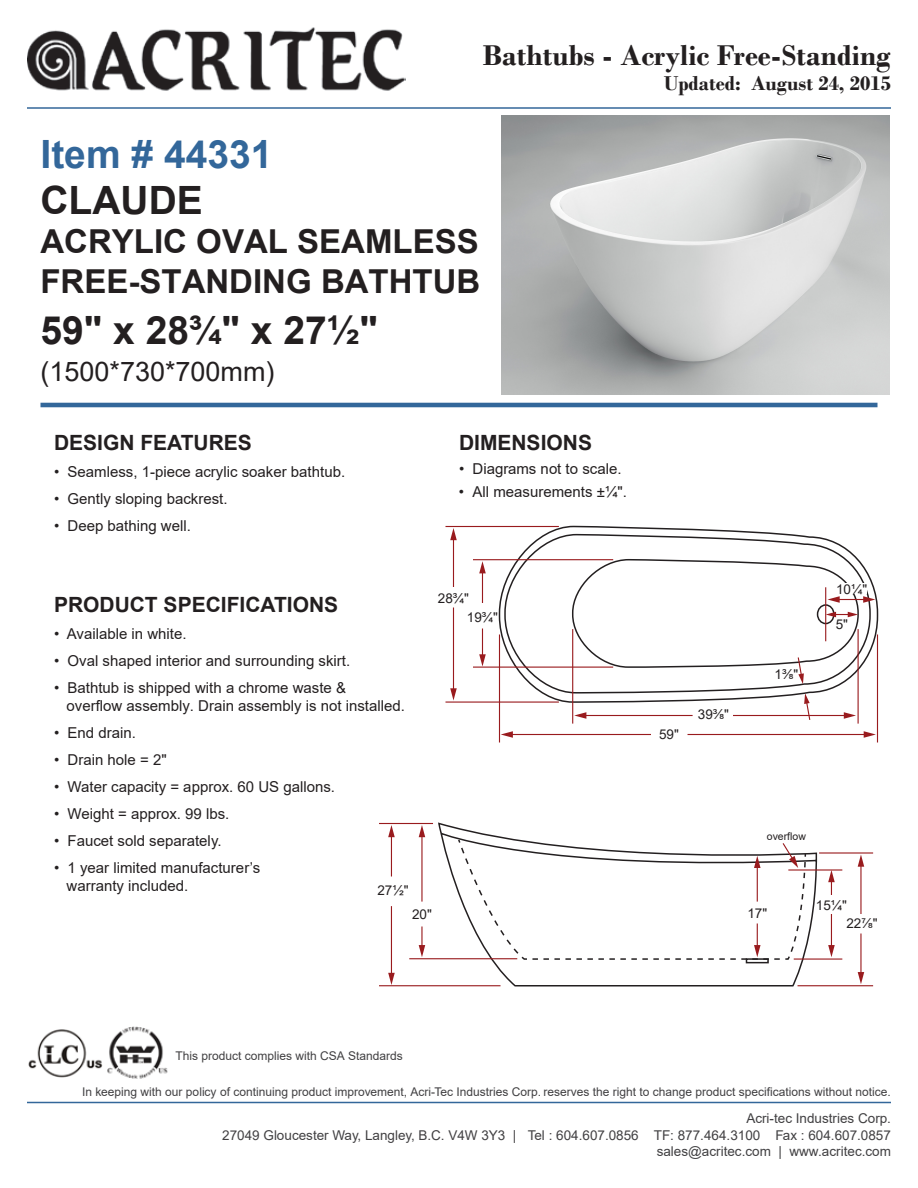
<style>
.page{position:relative;width:918px;height:1188px;background:#fff}
.page>*{position:absolute;margin:0;border:0;box-sizing:border-box;transform-origin:0 0}
.t1{font:700 39px "Arial";color:#231f20}
.t2{font:700 39px "Arial";color:#33679a}
.t3{font:700 33px/39.6px "Arial";color:#231f20}
.t4{font:700 30px "Bodoni";color:#231f20}
.t5{font:27px "Arial";color:#231f20}
.t6{font:700 21px "Arial";color:#231f20}
.t7{font:700 21px "Bodoni";color:#231f20}
.t8{font:15px/18px "Arial";color:#231f20}
.t9{font:13.5px/16.2px "Arial";color:#414042;text-align:right}
.t10{font:13.5px "Arial";color:#231f20}
.t11{font:12px "Arial";color:#414042}
.t12{font:10.5px "Arial";color:#231f20}
</style>
<div class="page">
<img style="left:27px;top:27px;width:378px;height:64px">
<hr style="left:27px;top:1102px;width:864px;height:1px;background:#33679a">
<hr style="left:27px;top:107px;width:864px;height:2px;background:#33679a">
<hr style="left:40px;top:403px;width:838px;height:4px;background:#33679a">
<img style="left:28px;top:1026px;width:140px;height:53px">
<svg style="left:437px;top:822px;width:382px;height:165px"></svg>
<div style="left:746px;top:958px;width:23px;height:5px;border:2px solid #231f20"></div>
<hr style="left:379px;top:823px;width:54px;height:1px;background:#991b1e">
<hr style="left:379px;top:985px;width:122px;height:1px;background:#991b1e">
<hr style="left:409px;top:958px;width:108px;height:1px;background:#991b1e">
<hr style="left:391px;top:906px;width:1px;height:69px;background:#991b1e">
<svg style="left:388px;top:973px;width:7px;height:12px"></svg>
<hr style="left:391px;top:835px;width:1px;height:42px;background:#991b1e">
<svg style="left:388px;top:825px;width:7px;height:12px"></svg>
<hr style="left:421px;top:835px;width:2px;height:67px;background:#991b1e">
<svg style="left:419px;top:825px;width:6px;height:12px"></svg>
<hr style="left:421px;top:927px;width:2px;height:20px;background:#991b1e">
<svg style="left:419px;top:945px;width:6px;height:12px"></svg>
<hr style="left:819px;top:852px;width:54px;height:2px;background:#991b1e">
<hr style="left:798px;top:985px;width:75px;height:1px;background:#991b1e">
<hr style="left:860px;top:864px;width:2px;height:50px;background:#991b1e">
<svg style="left:858px;top:855px;width:6px;height:12px"></svg>
<hr style="left:860px;top:934px;width:2px;height:40px;background:#991b1e">
<svg style="left:858px;top:972px;width:6px;height:12px"></svg>
<hr style="left:788px;top:869px;width:54px;height:2px;background:#991b1e">
<hr style="left:794px;top:958px;width:48px;height:2px;background:#991b1e">
<hr style="left:831px;top:914px;width:1px;height:33px;background:#991b1e">
<svg style="left:828px;top:945px;width:7px;height:12px"></svg>
<svg style="left:828px;top:870px;width:7px;height:25px"></svg>
<svg style="left:457px;top:838px;width:350px;height:123px"></svg>
<svg style="left:498px;top:527px;width:381px;height:177px"></svg>
<hr style="left:572px;top:629px;width:1px;height:95px;background:#991b1e">
<hr style="left:858px;top:629px;width:1px;height:95px;background:#991b1e">
<hr style="left:584px;top:715px;width:109px;height:1px;background:#991b1e">
<svg style="left:574px;top:712px;width:12px;height:7px"></svg>
<hr style="left:733px;top:715px;width:113px;height:1px;background:#991b1e">
<svg style="left:844px;top:712px;width:12px;height:7px"></svg>
<hr style="left:473px;top:667px;width:140px;height:1px;background:#991b1e">
<hr style="left:473px;top:559px;width:140px;height:1px;background:#991b1e">
<hr style="left:445px;top:701px;width:114px;height:2px;background:#991b1e">
<hr style="left:446px;top:526px;width:113px;height:1px;background:#991b1e">
<hr style="left:482px;top:571px;width:1px;height:32px;background:#991b1e">
<svg style="left:479px;top:561px;width:7px;height:12px"></svg>
<svg style="left:479px;top:629px;width:7px;height:38px"></svg>
<hr style="left:453px;top:538px;width:1px;height:49px;background:#991b1e">
<svg style="left:450px;top:528px;width:7px;height:12px"></svg>
<hr style="left:453px;top:608px;width:1px;height:83px;background:#991b1e">
<svg style="left:450px;top:688px;width:7px;height:13px"></svg>
<hr style="left:499px;top:634px;width:1px;height:108px;background:#991b1e">
<hr style="left:877px;top:634px;width:1px;height:108px;background:#991b1e">
<hr style="left:511px;top:734px;width:140px;height:1px;background:#991b1e">
<svg style="left:501px;top:731px;width:12px;height:7px"></svg>
<hr style="left:688px;top:734px;width:178px;height:1px;background:#991b1e">
<svg style="left:864px;top:731px;width:12px;height:7px"></svg>
<svg style="left:571px;top:560px;width:304px;height:124px"></svg>
<svg style="left:804px;top:693px;width:7px;height:27px"></svg>
<img style="left:502px;top:116px;width:388px;height:279px">
<h3 class="t4" style="left:483px;top:37px;width:410px">Bathtubs - Acrylic Free-Standing</h3>
<h3 class="t7" style="left:664px;top:70px;width:229px">Updated: August 24, 2015</h3>
<h1 class="t2" style="left:40px;top:127px;width:233px">Item # 44331</h1>
<h1 class="t1" style="left:40px;top:172px;width:164px">CLAUDE</h1>
<h2 class="t3" style="left:40px;top:222px;width:441px">ACRYLIC OVAL SEAMLESS<br>FREE-STANDING BATHTUB</h2>
<h1 class="t1" style="left:40px;top:303px;width:339px">59" x 28¾" x 27½"</h1>
<h3 class="t5" style="left:40px;top:353px;width:236px">(1500*730*700mm)</h3>
<h3 class="t6" style="left:54px;top:428px;width:199px">DESIGN FEATURES</h3>
<p class="t8" style="left:54px;top:463px;width:293px">• Seamless, 1-piece acrylic soaker bathtub.</p>
<p class="t8" style="left:54px;top:490px;width:175px">• Gently sloping backrest.</p>
<p class="t8" style="left:54px;top:517px;width:138px">• Deep bathing well.</p>
<h3 class="t6" style="left:459px;top:428px;width:135px">DIMENSIONS</h3>
<p class="t8" style="left:459px;top:460px;width:164px">• Diagrams not to scale.</p>
<p class="t8" style="left:459px;top:482px;width:170px">• All measurements ±¼".</p>
<h3 class="t6" style="left:54px;top:590px;width:286px">PRODUCT SPECIFICATIONS</h3>
<p class="t8" style="left:54px;top:625px;width:134px">• Available in white.</p>
<p class="t8" style="left:54px;top:652px;width:298px">• Oval shaped interior and surrounding skirt.</p>
<p class="t8" style="left:67px;top:679px;width:340px;text-indent:-13px">• Bathtub is shipped with a chrome waste &amp; overflow assembly. Drain assembly is not installed.</p>
<p class="t8" style="left:54px;top:724px;width:83px">• End drain.</p>
<p class="t8" style="left:54px;top:751px;width:114px">• Drain hole = 2"</p>
<p class="t8" style="left:54px;top:778px;width:283px">• Water capacity = approx. 60 US gallons.</p>
<p class="t8" style="left:54px;top:805px;width:177px">• Weight = approx. 99 lbs.</p>
<p class="t8" style="left:54px;top:832px;width:169px">• Faucet sold separately.</p>
<p class="t8" style="left:67px;top:859px;width:195px;text-indent:-13px">• 1 year limited manufacturer’s warranty included.</p>
<p class="t10" style="left:377px;top:881px;width:33px">27½"</p>
<p class="t10" style="left:438px;top:588px;width:33px">28¾"</p>
<p class="t10" style="left:467px;top:608px;width:33px">19¾"</p>
<p class="t10" style="left:659px;top:724px;width:21px">59"</p>
<p class="t10" style="left:698px;top:705px;width:33px">39⅜"</p>
<p class="t10" style="left:775px;top:665px;width:25px">1⅜"</p>
<p class="t12" style="left:767px;top:829px;width:41px">overflow</p>
<p class="t10" style="left:412px;top:904px;width:21px">20"</p>
<p class="t10" style="left:747px;top:903px;width:21px">17"</p>
<p class="t10" style="left:836px;top:580px;width:33px">10¼"</p>
<p class="t10" style="left:836px;top:615px;width:14px">5"</p>
<p class="t10" style="left:816px;top:896px;width:33px">15¼"</p>
<p class="t10" style="left:846px;top:914px;width:33px">22⅞"</p>
<p class="t11" style="left:176px;top:1048px;width:229px">This product complies with CSA Standards</p>
<p class="t11" style="left:82px;top:1083px;width:810px">In keeping with our policy of continuing product improvement, Acri-Tec Industries Corp. reserves the right to change product specifications without notice.</p>
<p class="t9" style="left:222px;top:1110px;width:670px">Acri-tec Industries Corp.<br>27049 Gloucester Way, Langley, B.C. V4W 3Y3 | Tel : 604.607.0856 TF: 877.464.3100 Fax : 604.607.0857 sales@acritec.com | www.acritec.com</p>
</div>
